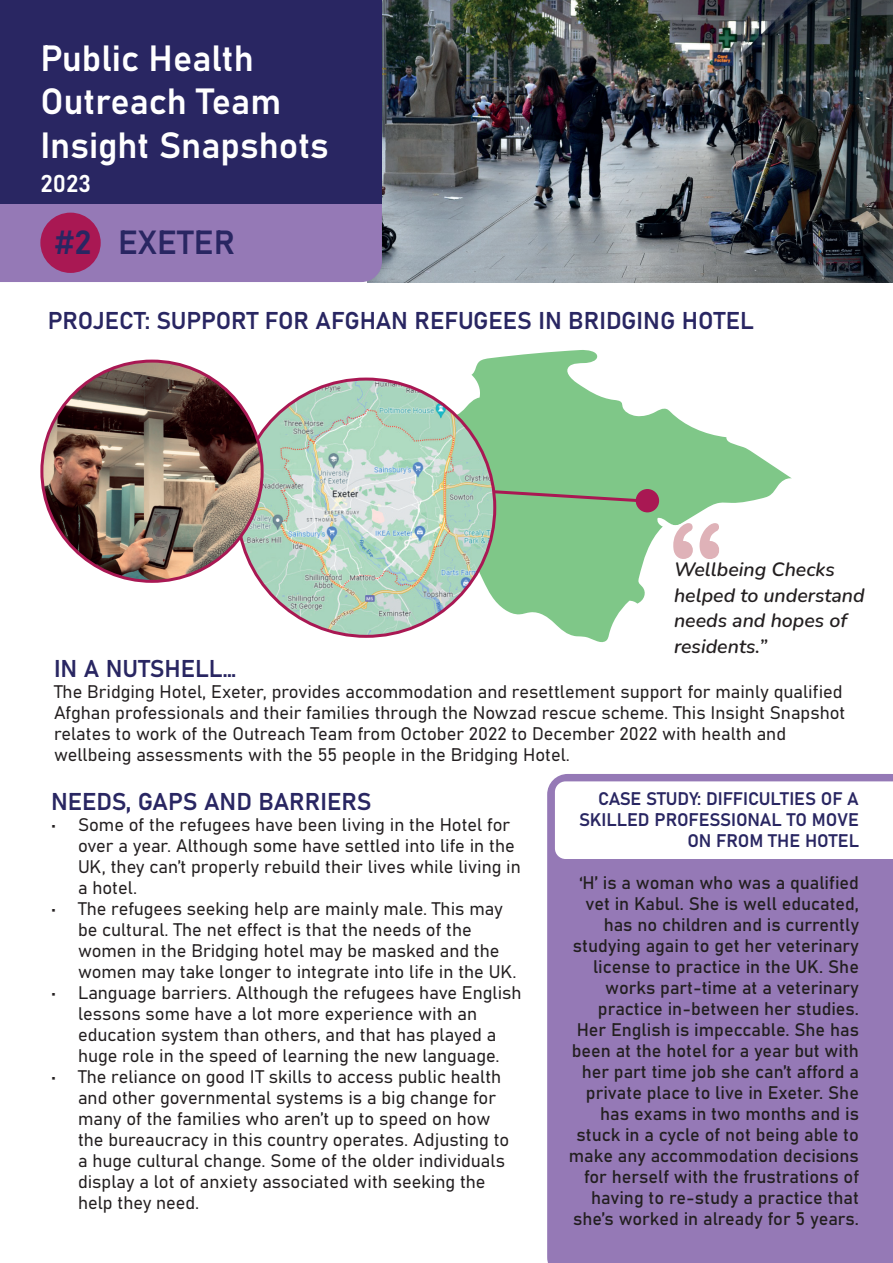
<style>
.page{position:relative;width:893px;height:1263px;background:#fff}
.page>*{position:absolute;margin:0;border:0;box-sizing:border-box;transform-origin:0 0}
.t1{font:36px/43.2px "Bahnschrift";color:#fff}
.t2{font:33px "Bahnschrift";letter-spacing:.01em;color:#292662}
.t3{font:24px "Bahnschrift";color:#292662}
.t4{font:24px "Bahnschrift";color:#fff}
.t5{font:italic 600 19.5px/25.5px "Nunito";color:#231f20}
.t6{font:18px/21px "Bahnschrift";color:#231f20}
.t7{font:18px/21px "Bahnschrift";color:#292662;text-align:right}
</style>
<div class="page">
<img style="left:382px;top:0;width:511px;height:282px">
<div style="left:0;top:204px;width:382px;height:78px;background:#9579b6"></div>
<div style="left:547px;top:774px;width:346px;height:489px;background:#9579b6"></div>
<div style="left:0;top:0;width:382px;height:204px;background:#292662"></div>
<div style="left:40px;top:213px;width:61px;height:60px;background:#a91853;border-radius:50%"></div>
<svg style="left:401px;top:350px;width:391px;height:292px"></svg>
<div style="left:636px;top:490px;width:22px;height:22px;background:#a91853;border-radius:50%"></div>
<div style="left:636px;top:489px;width:23px;height:23px;border:2px solid #a91853;border-radius:50%"></div>
<svg style="left:493px;top:482px;width:146px;height:22px;background:#85ac80"></svg>
<img style="left:237px;top:379px;width:258px;height:257px;border-radius:128px">
<img style="left:42px;top:361px;width:220px;height:220px;border-radius:110px">
<img style="left:673px;top:523px;width:46px;height:36px">
<svg style="left:673px;top:523px;width:9px;height:2px"></svg>
<svg style="left:555px;top:781px;width:338px;height:78px"></svg>
<h1 class="t1" style="left:40px;top:34px;width:290px">Public Health<br>Outreach Team<br>Insight Snapshots</h1>
<h3 class="t4" style="left:40px;top:165px;width:52px">2023</h3>
<h2 class="t2" style="left:54px;top:217px;width:183px">#2 EXETER</h2>
<h3 class="t3" style="left:48px;top:303px;width:707px">PROJECT: SUPPORT FOR AFGHAN REFUGEES IN BRIDGING HOTEL</h3>
<p class="t5" style="left:674px;top:556px;width:192px">Wellbeing Checks helped to understand needs and hopes of residents.”</p>
<h3 class="t3" style="left:54px;top:651px;width:184px">IN A NUTSHELL…</h3>
<p class="t6" style="left:54px;top:680px;width:793px">The Bridging Hotel, Exeter, provides accommodation and resettlement support for mainly qualified Afghan professionals and their families through the Nowzad rescue scheme. This Insight Snapshot relates to work of the Outreach Team from October 2022 to December 2022 with health and wellbeing assessments with the 55 people in the Bridging Hotel.</p>
<h3 class="t3" style="left:51px;top:783px;width:322px">NEEDS, GAPS AND BARRIERS</h3>
<p class="t6" style="left:78px;top:813px;width:444px;text-indent:-27px">• Some of the refugees have been living in the Hotel for over a year. Although some have settled into life in the UK, they can’t properly rebuild their lives while living in a hotel.</p>
<p class="t6" style="left:78px;top:897px;width:440px;text-indent:-27px">• The refugees seeking help are mainly male. This may be cultural. The net effect is that the needs of the women in the Bridging hotel may be masked and the women may take longer to integrate into life in the UK.</p>
<p class="t6" style="left:78px;top:981px;width:445px;text-indent:-27px">• Language barriers. Although the refugees have English lessons some have a lot more experience with an education system than others, and that has played a huge role in the speed of learning the new language.</p>
<p class="t6" style="left:78px;top:1065px;width:433px;text-indent:-27px">• The reliance on good IT skills to access public health and other governmental systems is a big change for many of the families who aren’t up to speed on how the bureaucracy in this country operates. Adjusting to a huge cultural change. Some of the older individuals display a lot of anxiety associated with seeking the help they need.</p>
<p class="t7" style="left:579px;top:787px;width:281px">CASE STUDY: DIFFICULTIES OF A<br>SKILLED PROFESSIONAL TO MOVE<br>ON FROM THE HOTEL</p>
<p class="t6" style="left:569px;top:871px;width:292px;text-align:right">‘H’ is a woman who was a qualified vet in Kabul. She is well educated, has no children and is currently studying again to get her veterinary license to practice in the UK. She works part-time at a veterinary practice in-between her studies.<br>Her English is impeccable. She has been at the hotel for a year but with her part time job she can’t afford a private place to live in Exeter. She has exams in two months and is stuck in a cycle of not being able to make any accommodation decisions for herself with the frustrations of having to re-study a practice that she’s worked in already for 5 years.</p>
</div>
